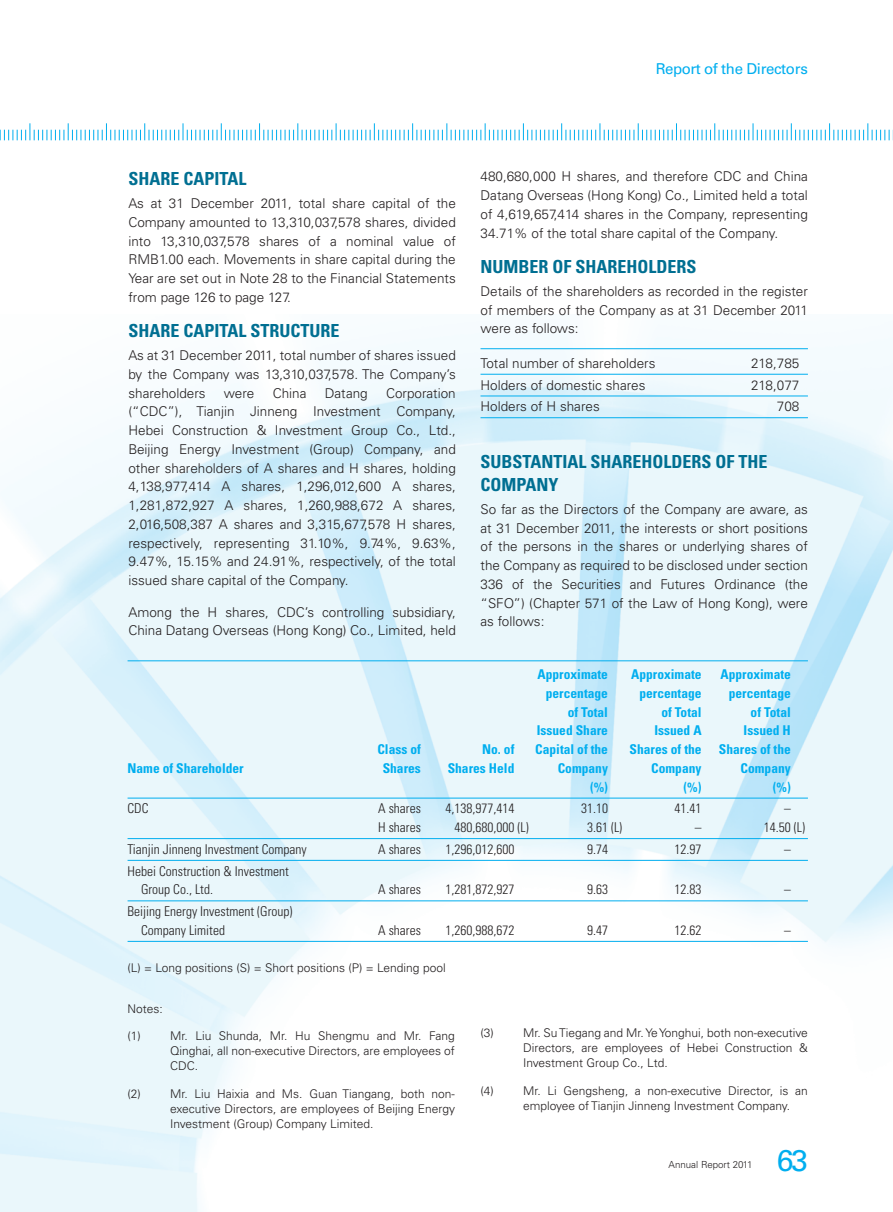
<style>
.page{position:relative;width:893px;height:1212px;background:#fff}
.page>*{position:absolute;margin:0;border:0;box-sizing:border-box;transform-origin:0 0}
.t1{font:30px "Univers LT Std";color:#00aeef}
.t2{font:700 condensed 18px/22.5px "Univers LT Std";color:#006f92}
.t3{font:15px "Univers LT Std";letter-spacing:-.025em;color:#00aeef}
.t4{font:300 13.5px/18.8px "Univers LT Std";color:#231f20;text-align:justify}
.t5{font:300 condensed 13.5px/18.8px "Univers LT Std";color:#231f20}
.t6{font:700 condensed 13.5px "Univers LT Std";color:#00aeef}
.t7{font:300 12px/15px "Univers LT Std";color:#231f20;text-align:justify}
.t8{font:300 9.75px "Univers LT Std";color:#231f20}
</style>
<div class="page">
<img style="left:0;top:330px;width:893px;height:882px">
<hr style="left:128px;top:660px;width:680px;height:1px;background:#00aeef">
<hr style="left:128px;top:798px;width:680px;height:1px;background:#00aeef">
<hr style="left:128px;top:838px;width:680px;height:1px;background:#00aeef">
<hr style="left:128px;top:860px;width:680px;height:1px;background:#00aeef">
<hr style="left:128px;top:900px;width:680px;height:1px;background:#00aeef">
<hr style="left:128px;top:941px;width:680px;height:1px;background:#00aeef">
<hr style="left:480px;top:348px;width:328px;height:1px;background:#00aeef">
<hr style="left:480px;top:374px;width:328px;height:1px;background:#00aeef">
<hr style="left:480px;top:396px;width:328px;height:1px;background:#00aeef">
<hr style="left:480px;top:417px;width:328px;height:1px;background:#00aeef">
<svg style="left:0;top:123px;width:893px;height:17px"></svg>
<p class="t3" style="left:656px;top:60px;width:154px">Report of the Directors</p>
<h2 class="t2" style="left:128px;top:167px;width:119px">SHARE CAPITAL</h2>
<p class="t4" style="left:128px;top:194px;width:329px">As at 31 December 2011, total share capital of the Company amounted to 13,310,037,578 shares, divided into 13,310,037,578 shares of a nominal value of RMB1.00 each. Movements in share capital during the Year are set out in Note 28 to the Financial Statements from page 126 to page 127.</p>
<h2 class="t2" style="left:128px;top:319px;width:212px">SHARE CAPITAL STRUCTURE</h2>
<p class="t4" style="left:128px;top:346px;width:329px">As at 31 December 2011, total number of shares issued by the Company was 13,310,037,578. The Company’s shareholders</p>
<p class="t4" style="left:128px;top:383px;width:329px;text-indent:258px">Corporation (“CDC”), Tianjin Jinneng Investment Company, Hebei Construction &amp; Investment Group Co., Ltd., Beijing Energy Investment (Group) Company, and other shareholders of A shares and H shares, holding 4,138,977,414 A shares, 1,296,012,600 A shares, 1,281,872,927 A shares, 1,260,988,672 A shares, 2,016,508,387 A shares and 3,315,677,578 H shares, respectively, representing 31.10%, 9.74%, 9.63%, 9.47%, 15.15% and 24.91%, respectively, of the total issued share capital of the Company.</p>
<p class="t4" style="left:128px;top:602px;width:329px">Among the H shares, CDC’s controlling subsidiary,<br>China Datang Overseas (Hong Kong) Co., Limited, held</p>
<p class="t4" style="left:224px;top:383px;width:32px">were</p>
<p class="t4" style="left:273px;top:383px;width:35px">China</p>
<p class="t4" style="left:325px;top:383px;width:45px">Datang</p>
<p class="t4" style="left:480px;top:167px;width:329px">480,680,000 H shares, and therefore CDC and China Datang Overseas (Hong Kong) Co., Limited held a total of 4,619,657,414 shares in the Company, representing 34.71% of the total share capital of the Company.</p>
<h2 class="t2" style="left:480px;top:255px;width:217px">NUMBER OF SHAREHOLDERS</h2>
<p class="t4" style="left:480px;top:282px;width:329px">Details of the shareholders as recorded in the register of members of the Company as at 31 December 2011 were as follows:</p>
<p class="t4" style="left:480px;top:354px;width:177px">Total number of shareholders</p>
<p class="t4" style="left:751px;top:354px;width:50px">218,785</p>
<p class="t4" style="left:480px;top:375px;width:167px">Holders of domestic shares</p>
<p class="t4" style="left:751px;top:375px;width:50px">218,077</p>
<p class="t4" style="left:480px;top:397px;width:121px">Holders of H shares</p>
<p class="t4" style="left:777px;top:397px;width:24px">708</p>
<h2 class="t2" style="left:480px;top:451px;width:288px">SUBSTANTIAL SHAREHOLDERS OF THE<br>COMPANY</h2>
<p class="t4" style="left:480px;top:500px;width:329px">So far as the Directors of the Company are aware, as at 31 December 2011, the interests or short positions of the persons in the shares or underlying shares of the Company as required to be disclosed under section 336 of the Securities and Futures Ordinance (the “SFO”) (Chapter 571 of the Law of Hong Kong), were as follows:</p>
<p class="t6" style="left:538px;top:666px;width:72px">Approximate</p>
<p class="t6" style="left:631px;top:666px;width:72px">Approximate</p>
<p class="t6" style="left:720px;top:666px;width:72px">Approximate</p>
<p class="t6" style="left:546px;top:685px;width:64px">percentage</p>
<p class="t6" style="left:639px;top:685px;width:64px">percentage</p>
<p class="t6" style="left:729px;top:685px;width:64px">percentage</p>
<p class="t6" style="left:568px;top:704px;width:42px">of Total</p>
<p class="t6" style="left:661px;top:704px;width:42px">of Total</p>
<p class="t6" style="left:751px;top:704px;width:42px">of Total</p>
<p class="t6" style="left:537px;top:722px;width:73px">Issued Share</p>
<p class="t6" style="left:654px;top:722px;width:49px">Issued A</p>
<p class="t6" style="left:744px;top:722px;width:49px">Issued H</p>
<p class="t6" style="left:377px;top:741px;width:45px">Class of</p>
<p class="t6" style="left:482px;top:741px;width:34px">No. of</p>
<p class="t6" style="left:535px;top:741px;width:74px">Capital of the</p>
<p class="t6" style="left:630px;top:741px;width:73px">Shares of the</p>
<p class="t6" style="left:719px;top:741px;width:73px">Shares of the</p>
<p class="t6" style="left:128px;top:760px;width:118px">Name of Shareholder</p>
<p class="t6" style="left:383px;top:760px;width:40px">Shares</p>
<p class="t6" style="left:448px;top:760px;width:68px">Shares Held</p>
<p class="t6" style="left:558px;top:760px;width:52px">Company</p>
<p class="t6" style="left:651px;top:760px;width:52px">Company</p>
<p class="t6" style="left:741px;top:760px;width:52px">Company</p>
<p class="t6" style="left:590px;top:779px;width:20px">(%)</p>
<p class="t6" style="left:683px;top:779px;width:20px">(%)</p>
<p class="t6" style="left:773px;top:779px;width:20px">(%)</p>
<p class="t5" style="left:128px;top:799px;width:23px">CDC</p>
<p class="t5" style="left:378px;top:799px;width:44px">A shares</p>
<p class="t5" style="left:446px;top:799px;width:70px">4,138,977,414</p>
<p class="t5" style="left:581px;top:799px;width:28px">31.10</p>
<p class="t5" style="left:675px;top:799px;width:28px">41.41</p>
<p class="t5" style="left:784px;top:799px;width:8px">–</p>
<p class="t5" style="left:378px;top:818px;width:44px">H shares</p>
<p class="t5" style="left:455px;top:818px;width:76px">480,680,000 (L)</p>
<p class="t5" style="left:587px;top:818px;width:37px">3.61 (L)</p>
<p class="t5" style="left:695px;top:818px;width:8px">–</p>
<p class="t5" style="left:764px;top:818px;width:43px">14.50 (L)</p>
<p class="t5" style="left:128px;top:840px;width:181px">Tianjin Jinneng Investment Company</p>
<p class="t5" style="left:378px;top:840px;width:44px">A shares</p>
<p class="t5" style="left:446px;top:840px;width:70px">1,296,012,600</p>
<p class="t5" style="left:587px;top:840px;width:22px">9.74</p>
<p class="t5" style="left:675px;top:840px;width:28px">12.97</p>
<p class="t5" style="left:784px;top:840px;width:8px">–</p>
<p class="t5" style="left:141px;top:861px;width:149px;text-indent:-14px">Hebei Construction &amp; Investment<br>Group Co., Ltd.</p>
<p class="t5" style="left:378px;top:880px;width:44px">A shares</p>
<p class="t5" style="left:446px;top:880px;width:70px">1,281,872,927</p>
<p class="t5" style="left:587px;top:880px;width:22px">9.63</p>
<p class="t5" style="left:675px;top:880px;width:28px">12.83</p>
<p class="t5" style="left:784px;top:880px;width:8px">–</p>
<p class="t5" style="left:141px;top:902px;width:153px;text-indent:-14px">Beijing Energy Investment (Group)<br>Company Limited</p>
<p class="t5" style="left:378px;top:921px;width:44px">A shares</p>
<p class="t5" style="left:446px;top:921px;width:70px">1,260,988,672</p>
<p class="t5" style="left:587px;top:921px;width:22px">9.47</p>
<p class="t5" style="left:675px;top:921px;width:28px">12.62</p>
<p class="t5" style="left:784px;top:921px;width:8px">–</p>
<p class="t7" style="left:128px;top:960px;width:320px">(L) = Long positions (S) = Short positions (P) = Lending pool</p>
<p class="t7" style="left:128px;top:1001px;width:37px">Notes:</p>
<p class="t7" style="left:128px;top:1029px;width:15px">(1)</p>
<p class="t7" style="left:170px;top:1029px;width:286px">Mr. Liu Shunda, Mr. Hu Shengmu and Mr. Fang Qinghai, all non-executive Directors, are employees of CDC.</p>
<p class="t7" style="left:128px;top:1086px;width:15px">(2)</p>
<p class="t7" style="left:170px;top:1086px;width:286px">Mr. Liu Haixia and Ms. Guan Tiangang, both non&shy;executive Directors, are employees of Beijing Energy Investment (Group) Company Limited.</p>
<p class="t7" style="left:480px;top:1025px;width:15px">(3)</p>
<p class="t7" style="left:523px;top:1025px;width:286px">Mr. Su Tiegang and Mr. Ye Yonghui, both non-executive Directors, are employees of Hebei Construction &amp; Investment Group Co., Ltd.</p>
<p class="t7" style="left:480px;top:1083px;width:15px">(4)</p>
<p class="t7" style="left:523px;top:1083px;width:286px">Mr. Li Gengsheng, a non-executive Director, is an employee of Tianjin Jinneng Investment Company.</p>
<p class="t8" style="left:668px;top:1159px;width:86px">Annual Report 2011</p>
<h1 class="t1" style="left:777px;top:1142px;width:33px">63</h1>
</div>
